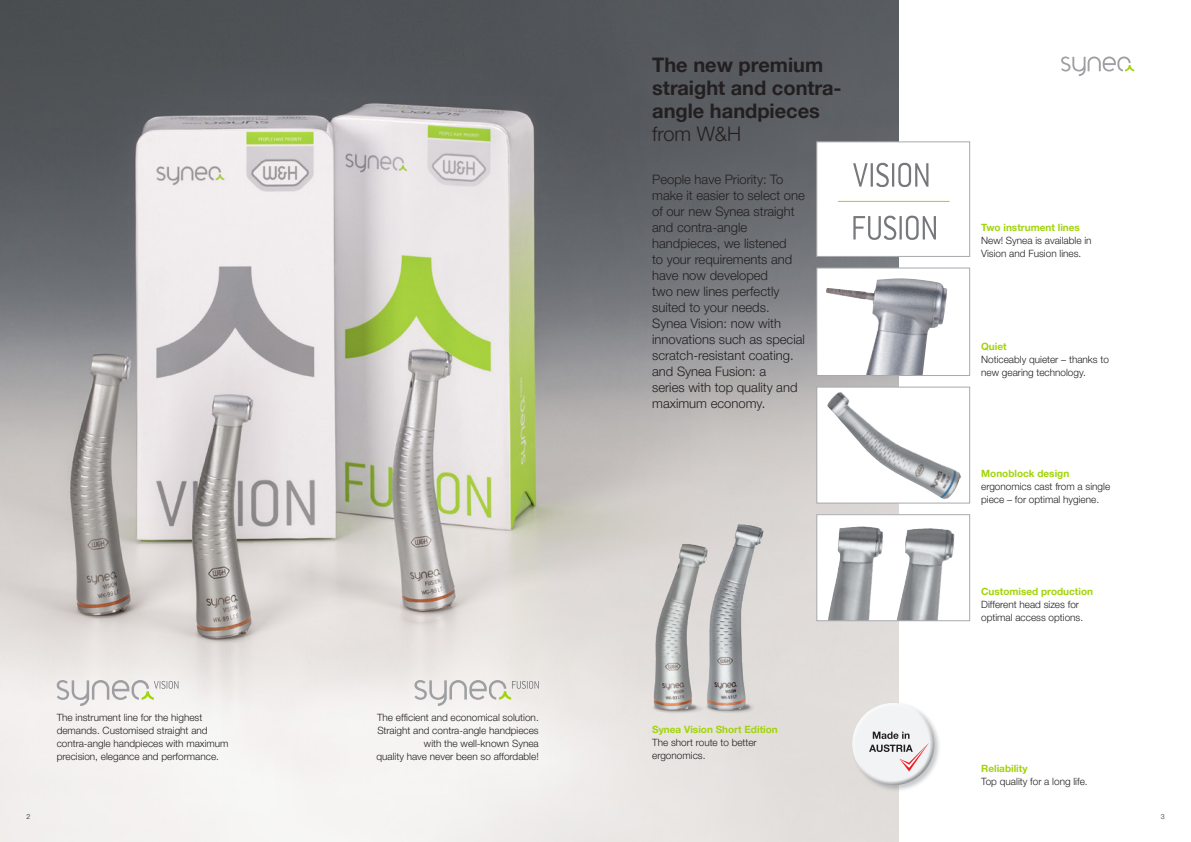
<style>
.page{position:relative;width:1191px;height:842px;background:#fff}
.page>*{position:absolute;margin:0;border:0;box-sizing:border-box;transform-origin:0 0}
.t1{font:700 20px/23px "Helvetica Neue World 75";color:#231f20}
.t2{font:20px "Helvetica Neue World 45 Lt";color:#231f20}
.t3{font:13px/16px "Helvetica Neue World 45 Lt";color:#231f20}
.t4{font:10px/13px "Helvetica Neue World 45 Lt";color:#231f20}
.t5{font:700 10px "Helvetica Neue World 75";color:#a2d40a}
.t6{font:7px "Helvetica Neue World 45 Lt";color:#231f20}
</style>
<div class="page">
<img style="left:0;top:0;width:899px;height:842px">
<svg style="left:57px;top:680px;width:121px;height:26px"></svg>
<img style="left:698px;top:504px;width:89px;height:219px">
<img style="left:626px;top:527px;width:89px;height:197px">
<svg style="left:414px;top:680px;width:125px;height:26px"></svg>
<div style="left:817px;top:268px;width:152px;height:107px;background:#fff"></div>
<img style="left:826px;top:278px;width:121px;height:96px">
<div style="left:816px;top:268px;width:153px;height:108px;border:1px solid #a8a9ad"></div>
<div style="left:817px;top:387px;width:152px;height:116px;background:#fff"></div>
<img style="left:827px;top:392px;width:134px;height:107px">
<div style="left:816px;top:387px;width:153px;height:116px;border:1px solid #a8a9ad"></div>
<svg style="left:1061px;top:57px;width:73px;height:19px"></svg>
<div style="left:817px;top:515px;width:152px;height:106px;background:#fff"></div>
<img style="left:897px;top:528px;width:58px;height:91px">
<img style="left:828px;top:526px;width:55px;height:93px">
<div style="left:816px;top:514px;width:153px;height:107px;border:1px solid #a8a9ad"></div>
<div style="left:816px;top:142px;width:153px;height:115px;background:#fff;border:1px solid #a8a9ad"></div>
<svg style="left:853px;top:163px;width:14px;height:24px"></svg>
<hr style="left:870px;top:163px;width:3px;height:24px;background:#76787b">
<svg style="left:876px;top:163px;width:12px;height:24px"></svg>
<hr style="left:892px;top:163px;width:2px;height:24px;background:#76787b">
<svg style="left:898px;top:163px;width:30px;height:24px"></svg>
<svg style="left:853px;top:216px;width:43px;height:24px"></svg>
<hr style="left:899px;top:216px;width:2px;height:23px;background:#76787b">
<svg style="left:906px;top:216px;width:30px;height:24px"></svg>
<hr style="left:838px;top:201px;width:111px;height:1px;background:#a2d40a">
<div style="left:851px;top:702px;width:90px;height:90px;background:#76787b;opacity:.4"></div>
<svg style="left:846px;top:697px;width:94px;height:94px"></svg>
<h1 class="t1" style="left:652px;top:54px;width:191px">The new premium straight and contra&shy;angle handpieces</h1>
<h1 class="t2" style="left:652px;top:122px;width:91px">from W&amp;H</h1>
<p class="t3" style="left:652px;top:172px;width:154px">People have Priority: To make it easier to select one of our new Synea straight and contra-angle handpieces, we listened<br>to your requirements and have now developed<br>two new lines perfectly suited to your needs.<br>Synea Vision: now with innovations such as special scratch-resistant coating. and Synea Fusion: a<br>series with top quality and maximum economy.</p>
<p class="t4" style="left:57px;top:711px;width:173px">The instrument line for the highest demands. Customised straight and contra-angle handpieces with maximum precision, elegance and performance.</p>
<p class="t4" style="left:376px;top:711px;width:164px;text-align:right">The efficient and economical solution.<br>Straight and contra-angle handpieces with the well-known Synea<br>quality have never been so affordable!</p>
<p class="t5" style="left:652px;top:724px;width:127px">Synea Vision Short Edition</p>
<p class="t4" style="left:652px;top:736px;width:106px">The short route to better ergonomics.</p>
<p class="t5" style="left:981px;top:221px;width:100px">Two instrument lines</p>
<p class="t4" style="left:981px;top:234px;width:112px">New! Synea is available in<br>Vision and Fusion lines.</p>
<p class="t5" style="left:981px;top:340px;width:27px">Quiet</p>
<p class="t4" style="left:981px;top:353px;width:129px">Noticeably quieter – thanks to new gearing technology.</p>
<p class="t5" style="left:981px;top:468px;width:90px">Monoblock design</p>
<p class="t4" style="left:981px;top:480px;width:131px">ergonomics cast from a single piece – for optimal hygiene.</p>
<p class="t5" style="left:981px;top:585px;width:113px">Customised production</p>
<p class="t4" style="left:981px;top:598px;width:104px">Different head sizes for optimal access options.</p>
<p class="t5" style="left:981px;top:763px;width:48px">Reliability</p>
<p class="t4" style="left:981px;top:775px;width:108px">Top quality for a long life.</p>
<p class="t6" style="left:26px;top:812px;width:5px">2</p>
<p class="t6" style="left:1160px;top:812px;width:5px">3</p>
</div>
